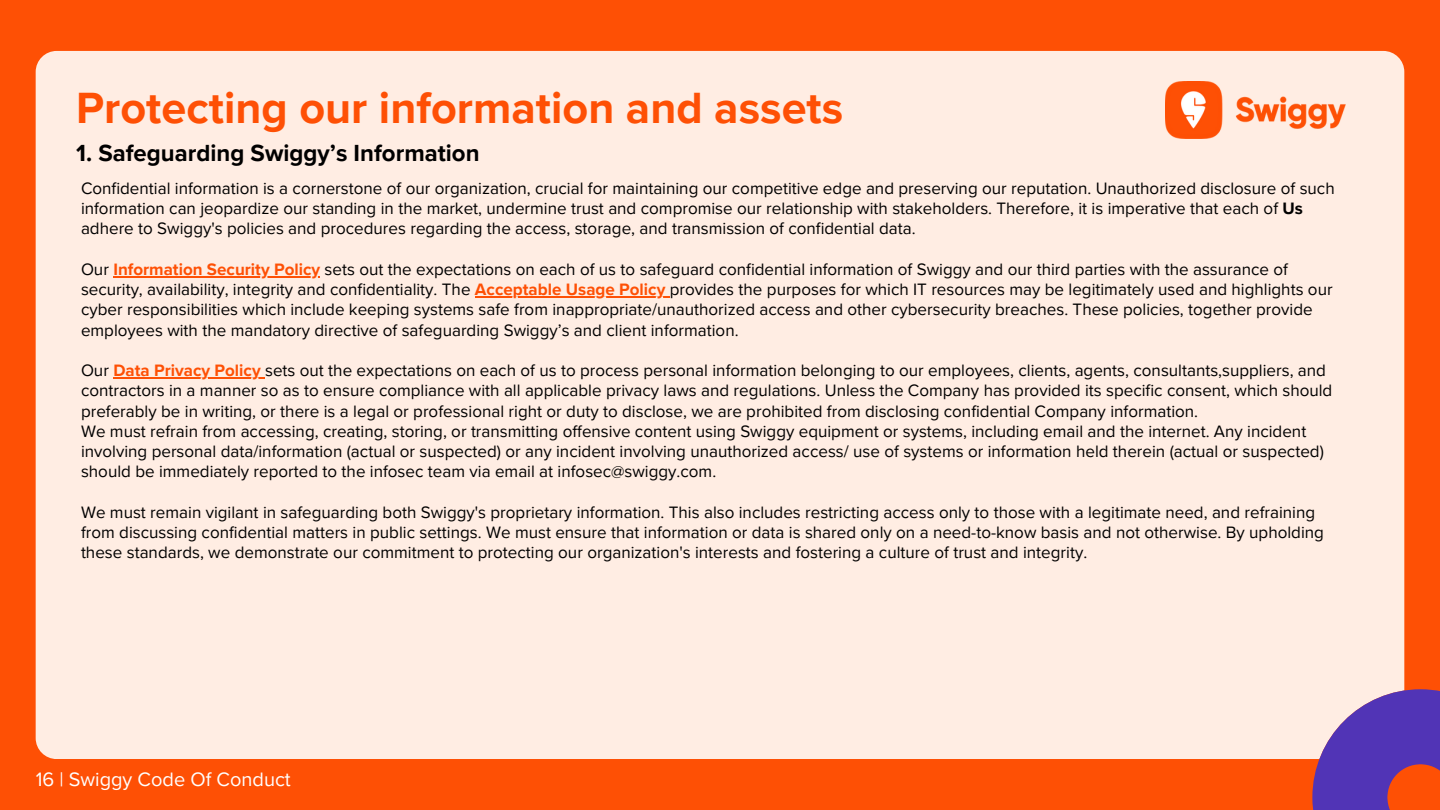
<style>
.page{position:relative;width:1440px;height:810px;background:#fe5005}
.page>*{position:absolute;margin:0;border:0;box-sizing:border-box;transform-origin:0 0}
.t1{font:700 45px "Proxima Nova";color:#fe5005}
.t2{font:700 24px "Proxima Nova";color:#000}
.t3{font:20px "Proxima Nova";color:#fff}
.t4{font:17px/20.2px "Proxima Nova";color:#000}
.s1{font-weight:700}
.s2{font-weight:700;color:#fe5005}
</style>
<div class="page">
<div style="left:36px;top:51px;width:1368px;height:708px;background:#ffede3;border-radius:21px"></div>
<svg style="left:1312px;top:689px;width:128px;height:121px"></svg>
<hr style="left:113px;top:276px;width:207px;height:2px;background:#fe5005">
<hr style="left:475px;top:297px;width:195px;height:1px;background:#fe5005">
<hr style="left:113px;top:378px;width:152px;height:1px;background:#fe5005">
<img style="left:1165px;top:81px;width:181px;height:58px">
<p class="t1" style="left:76px;top:82px;width:769px">Protecting our information and assets</p>
<p class="t2" style="left:76px;top:139px;width:405px">1. Safeguarding Swiggy’s Information</p>
<p class="t4" style="left:81px;top:179px;width:1255px">Confidential information is a cornerstone of our organization, crucial for maintaining our competitive edge and preserving our reputation. Unauthorized disclosure of such information can jeopardize our standing in the market, undermine trust and compromise our relationship with stakeholders. Therefore, it is imperative that each of <span class="s1">Us </span>adhere to Swiggy's policies and procedures regarding the access, storage, and transmission of confidential data.</p>
<h1 class="t4" style="left:81px;top:260px;width:1209px">Our <span class="s2">Information Security Policy</span> sets out the expectations on each of us to safeguard confidential information of Swiggy and our third parties with the assurance of</h1>
<h2 class="t4" style="left:81px;top:280px;width:1253px">security, availability, integrity and confidentiality. The <span class="s2">Acceptable Usage Policy</span> provides the purposes for which IT resources may be legitimately used and highlights our</h2>
<p class="t4" style="left:81px;top:300px;width:1233px">cyber responsibilities which include keeping systems safe from inappropriate/unauthorized access and other cybersecurity breaches. These policies, together provide employees with the mandatory directive of safeguarding Swiggy’s and client information.</p>
<p class="t4" style="left:81px;top:361px;width:1247px">Our <span class="s2">Data Privacy Policy</span> sets out the expectations on each of us to process personal information belonging to our employees, clients, agents, consultants,suppliers, and</p>
<p class="t4" style="left:81px;top:381px;width:1253px">contractors in a manner so as to ensure compliance with all applicable privacy laws and regulations. Unless the Company has provided its specific consent, which should preferably be in writing, or there is a legal or professional right or duty to disclose, we are prohibited from disclosing confidential Company information.<br>We must refrain from accessing, creating, storing, or transmitting offensive content using Swiggy equipment or systems, including email and the internet. Any incident</p>
<p class="t4" style="left:81px;top:442px;width:1244px">involving personal data/information (actual or suspected) or any incident involving unauthorized access/ use of systems or information held therein (actual or suspected) should be immediately reported to the infosec team via email at infosec@swiggy.com.</p>
<p class="t4" style="left:81px;top:503px;width:1236px">We must remain vigilant in safeguarding both Swiggy's proprietary information. This also includes restricting access only to those with a legitimate need, and refraining</p>
<p class="t4" style="left:81px;top:523px;width:1245px">from discussing confidential matters in public settings. We must ensure that information or data is shared only on a need-to-know basis and not otherwise. By upholding these standards, we demonstrate our commitment to protecting our organization's interests and fostering a culture of trust and integrity.</p>
<p class="t3" style="left:36px;top:768px;width:257px">16 | Swiggy Code Of Conduct</p>
</div>
